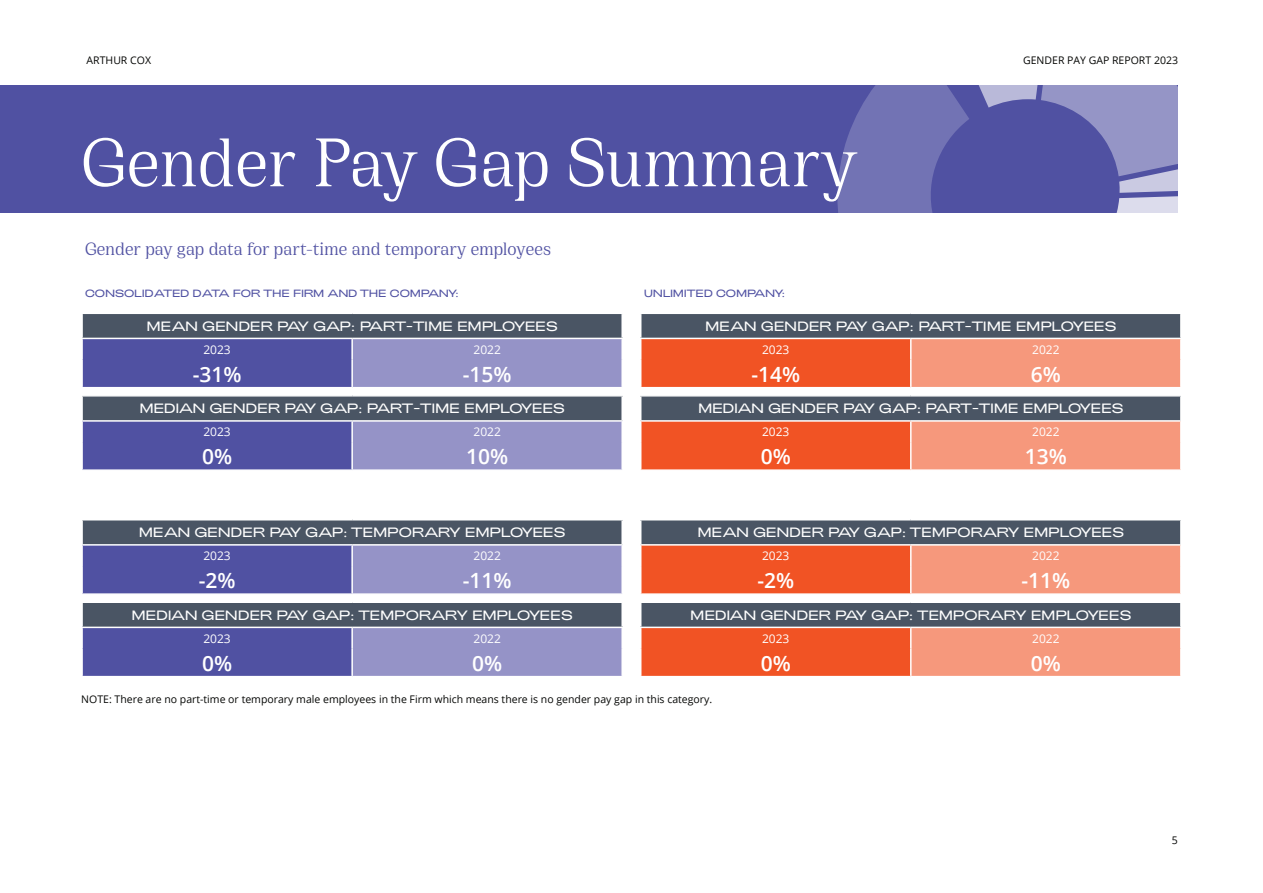
<style>
.page{position:relative;width:1263px;height:893px;background:#fff}
.page>*{position:absolute;margin:0;border:0;box-sizing:border-box;transform-origin:0 0}
.t1{font:75px "Earlsfort";letter-spacing:-.005em;color:#fff}
.t2{font:600 21px "Open Sans";color:#fff}
.t3{font:19.5px "Earlsfort";letter-spacing:-.005em;color:#5051a2}
.t4{font:300 13.5px "Adieu";letter-spacing:-.03em;color:#fff}
.t5{font:12px "Open Sans";color:#fff}
.t6{font:10.5px "Open Sans";color:#040503}
.t7{font:300 10.5px "Adieu";letter-spacing:-.02em;color:#5051a2}
</style>
<div class="page">
<div style="left:0;top:85px;width:1178px;height:128px;background:#5051a2"></div>
<svg style="left:837px;top:85px;width:341px;height:128px"></svg>
<div style="left:82px;top:313px;width:540px;height:25px;background:#4a5564"></div>
<svg style="left:83px;top:339px;width:538px;height:48px;background:#7372b4"></svg>
<hr style="left:81px;top:313px;width:271px;height:1px;background:#fff">
<hr style="left:81px;top:314px;width:2px;height:24px;background:#fff">
<hr style="left:352px;top:313px;width:271px;height:1px;background:#fff">
<hr style="left:621px;top:314px;width:2px;height:24px;background:#fff">
<hr style="left:351px;top:339px;width:2px;height:21px;background:#fff">
<hr style="left:351px;top:360px;width:2px;height:27px;background:#fff">
<svg style="left:640px;top:314px;width:541px;height:73px;background:#bd6e5b"></svg>
<hr style="left:1180px;top:360px;width:2px;height:27px;background:#fff">
<div style="left:82px;top:396px;width:540px;height:25px;background:#4a5564"></div>
<svg style="left:83px;top:422px;width:538px;height:47px;background:#7272b4"></svg>
<hr style="left:81px;top:395px;width:271px;height:2px;background:#fff">
<hr style="left:81px;top:397px;width:2px;height:23px;background:#fff">
<hr style="left:352px;top:395px;width:271px;height:2px;background:#fff">
<hr style="left:621px;top:397px;width:2px;height:23px;background:#fff">
<hr style="left:81px;top:420px;width:271px;height:2px;background:#fff">
<hr style="left:352px;top:420px;width:271px;height:2px;background:#fff">
<hr style="left:351px;top:422px;width:2px;height:20px;background:#fff">
<hr style="left:351px;top:442px;width:2px;height:27px;background:#fff">
<svg style="left:640px;top:397px;width:541px;height:72px;background:#bd705c"></svg>
<hr style="left:1180px;top:442px;width:2px;height:27px;background:#fff">
<div style="left:82px;top:520px;width:540px;height:25px;background:#4a5564"></div>
<svg style="left:83px;top:546px;width:538px;height:47px;background:#7272b4"></svg>
<hr style="left:81px;top:520px;width:2px;height:24px;background:#fff">
<hr style="left:621px;top:520px;width:2px;height:24px;background:#fff">
<hr style="left:81px;top:544px;width:271px;height:2px;background:#fff">
<hr style="left:352px;top:544px;width:271px;height:2px;background:#fff">
<hr style="left:351px;top:546px;width:2px;height:20px;background:#fff">
<hr style="left:351px;top:566px;width:2px;height:27px;background:#fff">
<svg style="left:640px;top:520px;width:541px;height:73px;background:#bd6f5b"></svg>
<hr style="left:1180px;top:566px;width:2px;height:27px;background:#fff">
<div style="left:82px;top:602px;width:540px;height:25px;background:#4a5564"></div>
<svg style="left:83px;top:628px;width:538px;height:48px;background:#7372b4"></svg>
<hr style="left:81px;top:601px;width:271px;height:2px;background:#fff">
<hr style="left:81px;top:603px;width:2px;height:24px;background:#fff">
<hr style="left:352px;top:601px;width:271px;height:2px;background:#fff">
<hr style="left:621px;top:603px;width:2px;height:24px;background:#fff">
<hr style="left:351px;top:628px;width:2px;height:20px;background:#fff">
<hr style="left:351px;top:648px;width:2px;height:28px;background:#fff">
<svg style="left:640px;top:603px;width:541px;height:73px;background:#bd705d"></svg>
<hr style="left:1180px;top:648px;width:2px;height:28px;background:#fff">
<p class="t6" style="left:87px;top:53px;width:66px">ARTHUR COX</p>
<h1 class="t1" style="left:81px;top:118px;width:778px">Gender Pay Gap Summary</h1>
<p class="t6" style="left:1023px;top:53px;width:156px">GENDER PAY GAP REPORT 2023</p>
<h3 class="t3" style="left:85px;top:238px;width:467px">Gender pay gap data for part-time and temporary employees</h3>
<p class="t7" style="left:85px;top:287px;width:375px">CONSOLIDATED DATA FOR THE FIRM AND THE COMPANY:</p>
<p class="t7" style="left:644px;top:287px;width:143px">UNLIMITED COMPANY:</p>
<p class="t4" style="left:146px;top:318px;width:413px">MEAN GENDER PAY GAP: PART-TIME EMPLOYEES</p>
<p class="t5" style="left:203px;top:341px;width:29px">2023</p>
<p class="t5" style="left:473px;top:341px;width:29px">2022</p>
<h2 class="t2" style="left:193px;top:360px;width:50px">-31%</h2>
<h2 class="t2" style="left:463px;top:360px;width:50px">-15%</h2>
<p class="t4" style="left:705px;top:318px;width:413px">MEAN GENDER PAY GAP: PART-TIME EMPLOYEES</p>
<p class="t5" style="left:762px;top:341px;width:29px">2023</p>
<p class="t5" style="left:1032px;top:341px;width:29px">2022</p>
<h2 class="t2" style="left:751px;top:360px;width:50px">-14%</h2>
<h2 class="t2" style="left:1031px;top:360px;width:32px">6%</h2>
<p class="t4" style="left:139px;top:400px;width:427px">MEDIAN GENDER PAY GAP: PART-TIME EMPLOYEES</p>
<p class="t5" style="left:203px;top:423px;width:29px">2023</p>
<p class="t5" style="left:473px;top:423px;width:29px">2022</p>
<h2 class="t2" style="left:202px;top:442px;width:32px">0%</h2>
<h2 class="t2" style="left:466px;top:442px;width:44px">10%</h2>
<p class="t4" style="left:139px;top:524px;width:428px">MEAN GENDER PAY GAP: TEMPORARY EMPLOYEES</p>
<p class="t5" style="left:203px;top:547px;width:29px">2023</p>
<p class="t5" style="left:473px;top:547px;width:29px">2022</p>
<h2 class="t2" style="left:199px;top:566px;width:38px">-2%</h2>
<h2 class="t2" style="left:463px;top:566px;width:50px">-11%</h2>
<p class="t4" style="left:698px;top:400px;width:427px">MEDIAN GENDER PAY GAP: PART-TIME EMPLOYEES</p>
<p class="t5" style="left:762px;top:423px;width:29px">2023</p>
<p class="t5" style="left:1032px;top:423px;width:29px">2022</p>
<h2 class="t2" style="left:761px;top:442px;width:32px">0%</h2>
<h2 class="t2" style="left:1025px;top:442px;width:44px">13%</h2>
<p class="t4" style="left:697px;top:524px;width:428px">MEAN GENDER PAY GAP: TEMPORARY EMPLOYEES</p>
<p class="t5" style="left:762px;top:547px;width:29px">2023</p>
<p class="t5" style="left:1032px;top:547px;width:29px">2022</p>
<h2 class="t2" style="left:757px;top:566px;width:38px">-2%</h2>
<h2 class="t2" style="left:1021px;top:566px;width:50px">-11%</h2>
<p class="t4" style="left:690px;top:607px;width:443px">MEDIAN GENDER PAY GAP: TEMPORARY EMPLOYEES</p>
<p class="t5" style="left:762px;top:630px;width:29px">2023</p>
<p class="t5" style="left:1032px;top:630px;width:29px">2022</p>
<h2 class="t2" style="left:761px;top:649px;width:32px">0%</h2>
<h2 class="t2" style="left:1031px;top:649px;width:32px">0%</h2>
<p class="t6" style="left:81px;top:692px;width:632px">NOTE: There are no part-time or temporary male employees in the Firm which means there is no gender pay gap in this category.</p>
<p class="t4" style="left:132px;top:607px;width:443px">MEDIAN GENDER PAY GAP: TEMPORARY EMPLOYEES</p>
<p class="t5" style="left:203px;top:630px;width:29px">2023</p>
<p class="t5" style="left:473px;top:630px;width:29px">2022</p>
<h2 class="t2" style="left:202px;top:649px;width:32px">0%</h2>
<h2 class="t2" style="left:472px;top:649px;width:32px">0%</h2>
<p class="t6" style="left:1172px;top:833px;width:8px">5</p>
</div>
